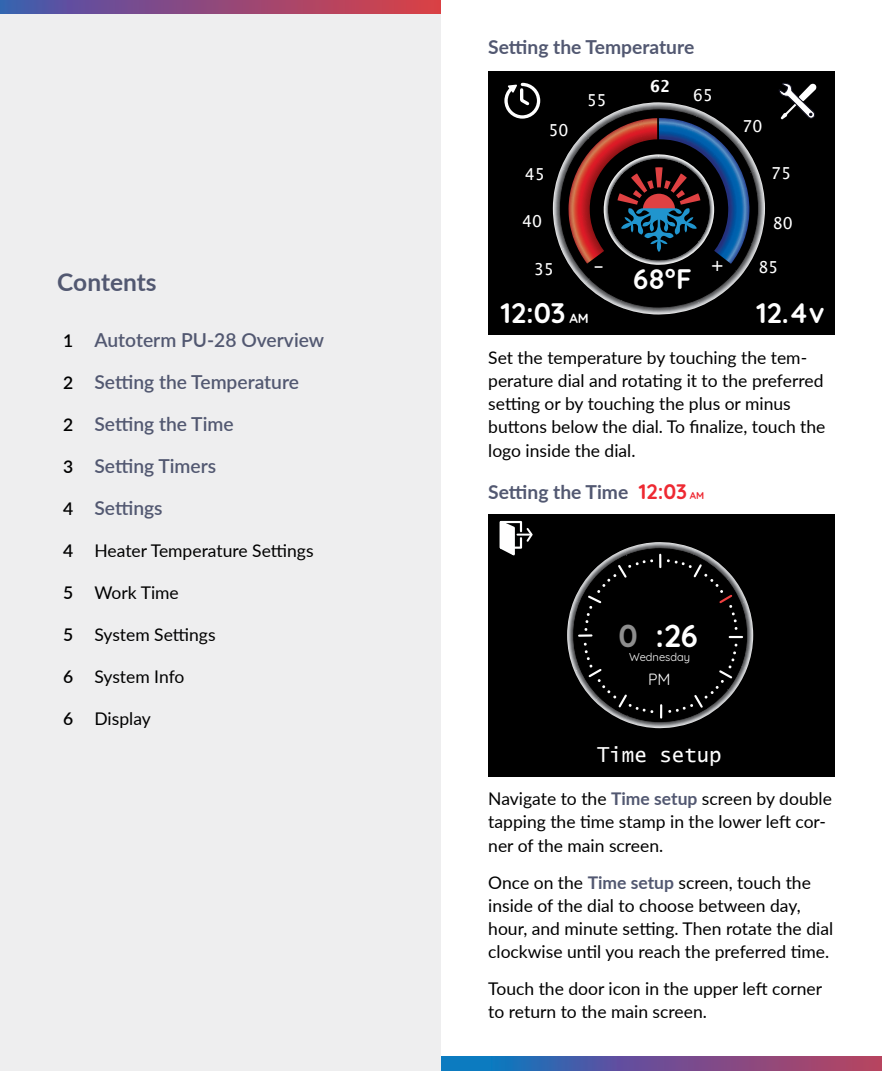
<style>
.page{position:relative;width:882px;height:1071px;background:#fff}
.page>*{position:absolute;margin:0;border:0;box-sizing:border-box;transform-origin:0 0}
.t1{font:700 31.5px "Quicksand";color:#fff}
.t2{font:700 28.18px "Quicksand";color:#fff}
.t3{font:700 24.5px "Lato";letter-spacing:-.005em;color:#525871}
.t4{font:20.65px "Lucida Sans Typewriter";color:#fff}
.t5{font:19.6px "Lucida Sans Typewriter";color:#fff}
.t6{font:600 19.25px/42px "Lato";color:#525871}
.t7{font:700 19.25px "Lato";color:#525871}
.t8{font:17.5px/23.1px "Lato";color:#000}
.t9{font:600 17.5px "Lato";color:#000}
.t10{font:16.45px "Lucida Sans Typewriter";color:#fff}
.t11{font:700 16.45px "Lucida Sans Typewriter";color:#fff}
.t12{font:15.75px "Quicksand";color:#fff}
.t13{font:11.2px "Quicksand";color:#fff}
.s1{font-size:13.3px}
.s2{font-family:"Quicksand";font-size:20.82px;color:#ee2932}
.s3{font-family:"Quicksand";font-size:9.8px;color:#ee2932}
.s4{color:#8e8e8e}
.s5{font-weight:700;color:#525871}
</style>
<div class="page">
<div style="left:0;top:0;width:441px;height:1071px;background:#eeeeef"></div>
<div style="left:488px;top:71px;width:347px;height:263px;background:#000"></div>
<svg style="left:553px;top:102px;width:212px;height:213px"></svg>
<svg style="left:778px;top:83px;width:39px;height:36px"></svg>
<svg style="left:504px;top:82px;width:37px;height:37px"></svg>
<svg style="left:569px;top:118px;width:181px;height:147px"></svg>
<div style="left:488px;top:514px;width:347px;height:262px;background:#000"></div>
<svg style="left:499px;top:520px;width:34px;height:36px"></svg>
<svg style="left:567px;top:542px;width:186px;height:186px"></svg>
<svg style="left:441px;top:1057px;width:441px;height:14px;background:#645694"></svg>
<svg style="left:0;top:0;width:441px;height:13px;background:#904a7a"></svg>
<h3 class="t3" style="left:57px;top:264px;width:101px">Contents</h3>
<p class="t9" style="left:63px;top:328px;width:12px">1</p>
<p class="t9" style="left:63px;top:370px;width:12px">2</p>
<p class="t9" style="left:63px;top:412px;width:12px">2</p>
<p class="t9" style="left:63px;top:454px;width:12px">3</p>
<p class="t9" style="left:63px;top:496px;width:12px">4</p>
<p class="t9" style="left:63px;top:538px;width:12px">4</p>
<p class="t9" style="left:63px;top:580px;width:12px">5</p>
<p class="t9" style="left:63px;top:622px;width:12px">5</p>
<p class="t9" style="left:63px;top:664px;width:12px">6</p>
<p class="t9" style="left:63px;top:706px;width:12px">6</p>
<p class="t6" style="left:94px;top:318px;width:231px">Autoterm PU-28 Overview<br>Setting the Temperature<br>Setting the Time<br>Setting Timers<br>Settings</p>
<p class="t8" style="left:94px;top:538px;width:221px">Heater Temperature Settings</p>
<p class="t8" style="left:94px;top:580px;width:86px">Work Time</p>
<p class="t8" style="left:94px;top:622px;width:123px">System Settings</p>
<p class="t8" style="left:94px;top:664px;width:91px">System Info</p>
<p class="t8" style="left:94px;top:706px;width:58px">Display</p>
<p class="t7" style="left:488px;top:33px;width:208px">Setting the Temperature</p>
<p class="t10" style="left:549px;top:120px;width:21px">50</p>
<p class="t10" style="left:525px;top:165px;width:21px">45</p>
<p class="t10" style="left:522px;top:211px;width:21px">40</p>
<p class="t10" style="left:587px;top:91px;width:21px">55</p>
<p class="t11" style="left:650px;top:77px;width:21px">62</p>
<p class="t10" style="left:693px;top:86px;width:21px">65</p>
<p class="t10" style="left:534px;top:260px;width:21px">35</p>
<p class="t5" style="left:593px;top:254px;width:13px">-</p>
<p class="t5" style="left:712px;top:253px;width:13px">+</p>
<h2 class="t2" style="left:633px;top:256px;width:60px">68°F</h2>
<p class="t10" style="left:743px;top:117px;width:21px">70</p>
<p class="t10" style="left:771px;top:164px;width:21px">75</p>
<p class="t10" style="left:773px;top:214px;width:21px">80</p>
<p class="t10" style="left:758px;top:257px;width:21px">85</p>
<h2 class="t2" style="left:501px;top:290px;width:89px">12:03 <span class="s1">AM</span></h2>
<h2 class="t2" style="left:756px;top:290px;width:69px">12.4v</h2>
<p class="t8" style="left:488px;top:346px;width:339px">Set the temperature by touching the tem&shy;perature dial and rotating it to the preferred setting or by touching the plus or minus buttons below the dial. To finalize, touch the logo inside the dial.</p>
<p class="t7" style="left:488px;top:478px;width:218px">Setting the Time <span class="s2">12:03</span> <span class="s3">AM</span></p>
<h1 class="t1" style="left:619px;top:610px;width:81px"><span class="s4">0</span> :26</h1>
<p class="t12" style="left:648px;top:667px;width:24px">PM</p>
<p class="t13" style="left:629px;top:648px;width:62px">Wednesday</p>
<p class="t4" style="left:597px;top:743px;width:126px">Time setup</p>
<p class="t8" style="left:488px;top:787px;width:345px">Navigate to the <span class="s5">Time setup</span> screen by double tapping the time stamp in the lower left cor&shy;ner of the main screen.</p>
<p class="t8" style="left:488px;top:870px;width:346px">Once on the <span class="s5">Time setup</span> screen, touch the inside of the dial to choose between day, hour, and minute setting. Then rotate the dial clockwise until you reach the preferred time.</p>
<p class="t8" style="left:488px;top:976px;width:335px">Touch the door icon in the upper left corner to return to the main screen.</p>
</div>
